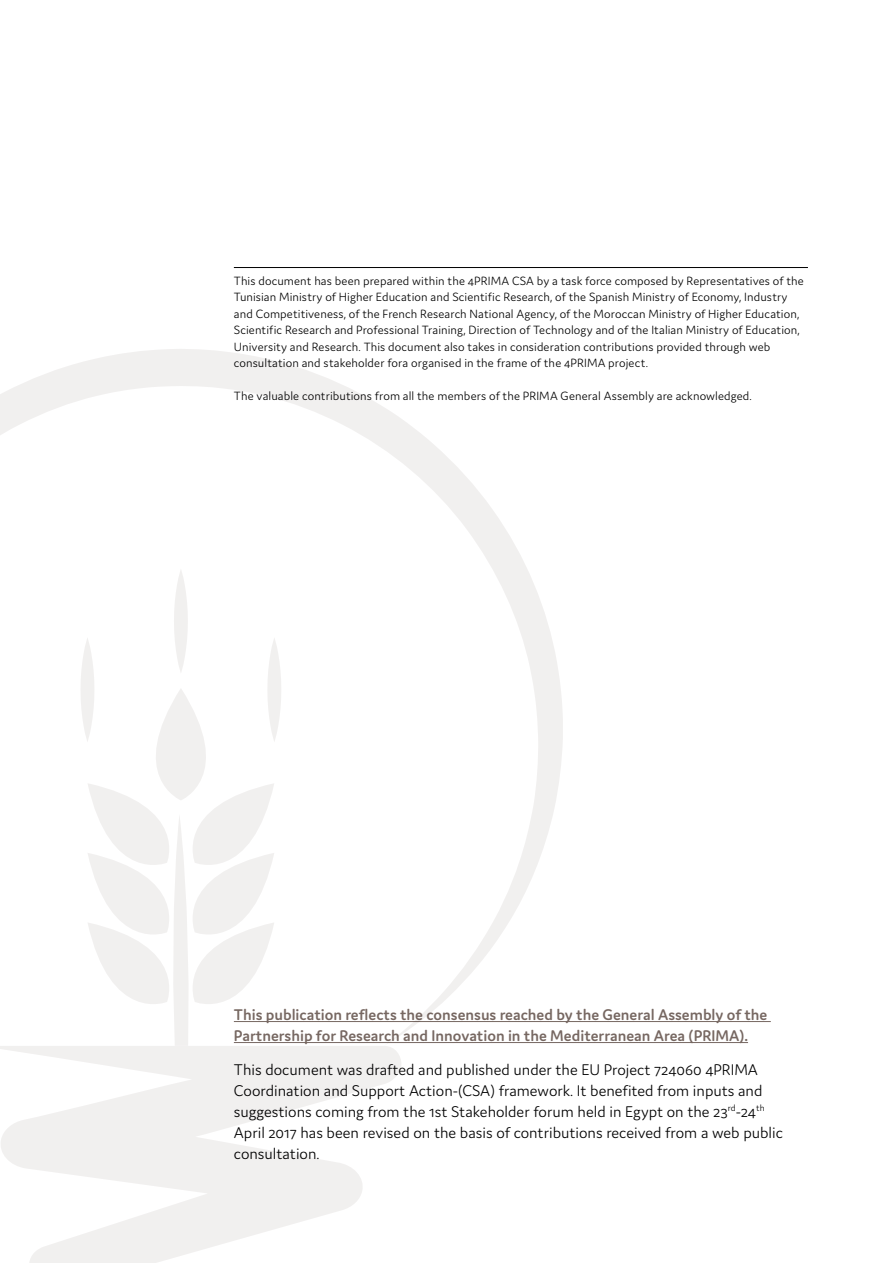
<style>
.page{position:relative;width:893px;height:1263px;background:#fff}
.page>*{position:absolute;margin:0;border:0;box-sizing:border-box;transform-origin:0 0}
.t1{font:300 16.5px/21px "Domus";color:#000}
.t2{font:600 16.5px/21px "Domus";color:#766761}
.t3{font:300 12.75px/16.5px "Domus";letter-spacing:.005em;color:#000}
</style>
<div class="page">
<hr style="left:234px;top:267px;width:574px;height:1px;background:#000">
<hr style="left:234px;top:1021px;width:537px;height:1px;background:#766761">
<hr style="left:234px;top:1042px;width:514px;height:1px;background:#766761">
<svg style="left:0;top:349px;width:563px;height:695px"></svg>
<svg style="left:0;top:1046px;width:401px;height:217px;fill:#f1f0ef"></svg>
<svg style="left:80px;top:569px;width:201px;height:477px"></svg>
<p class="t3" style="left:234px;top:272px;width:571px">This document has been prepared within the 4PRIMA CSA by a task force composed by Representatives of the Tunisian Ministry of Higher Education and Scientific Research, of the Spanish Ministry of Economy, Industry and Competitiveness, of the French Research National Agency, of the Moroccan Ministry of Higher Education, Scientific Research and Professional Training, Direction of Technology and of the Italian Ministry of Education, University and Research. This document also takes in consideration contributions provided through web consultation and stakeholder fora organised in the frame of the 4PRIMA project.</p>
<p class="t3" style="left:234px;top:388px;width:520px">The valuable contributions from all the members of the PRIMA General Assembly are acknowledged.</p>
<p class="t2" style="left:234px;top:1004px;width:535px">This publication reflects the consensus reached by the General Assembly of the<br>Partnership for Research and Innovation in the Mediterranean Area (PRIMA).</p>
<p class="t1" style="left:234px;top:1059px;width:551px">This document was drafted and published under the EU Project 724060 4PRIMA Coordination and Support Action-(CSA) framework. It benefited from inputs and suggestions coming from the 1st Stakeholder forum held in Egypt on the 23<sup>rd</sup>-24<sup>th </sup>April 2017 has been revised on the basis of contributions received from a web public consultation.</p>
</div>
